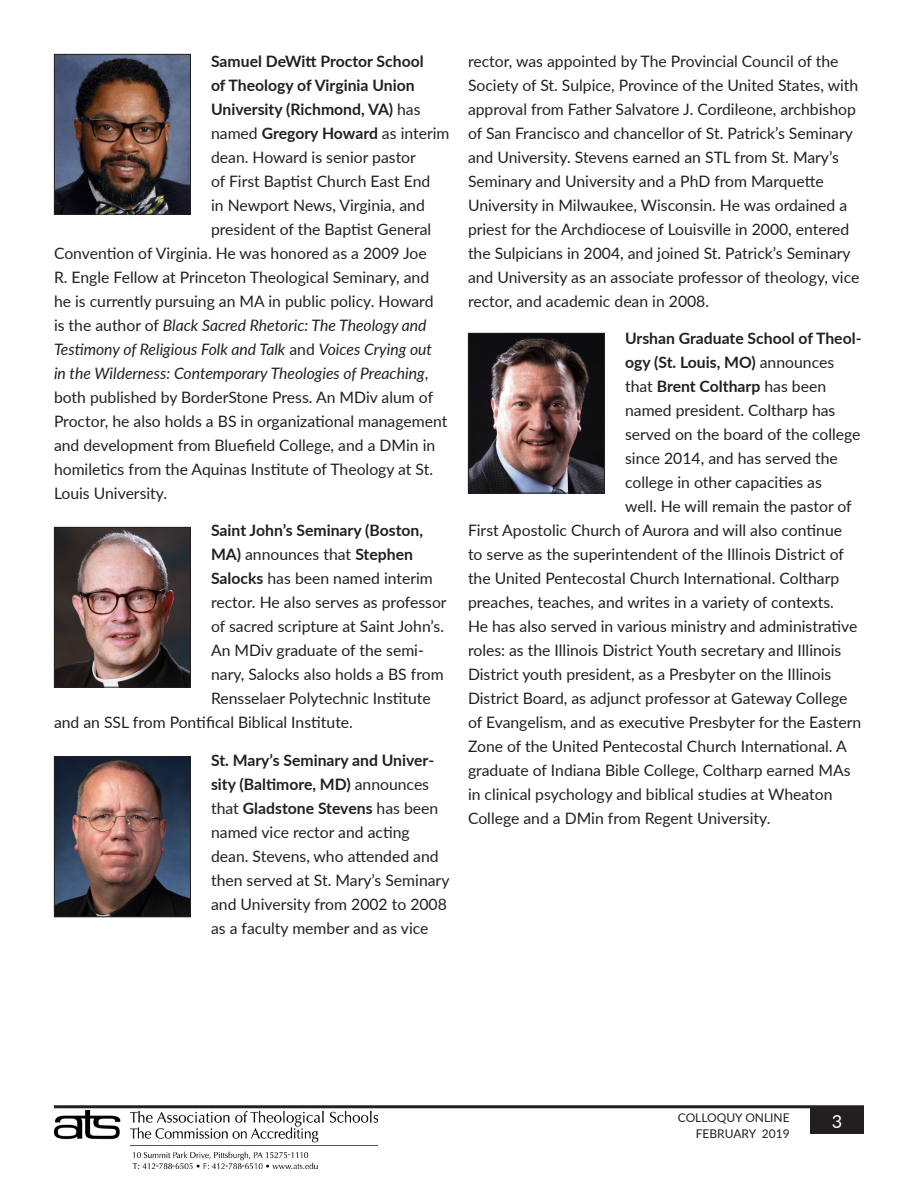
<style>
.page{position:relative;width:918px;height:1188px;background:#fff}
.page>*{position:absolute;margin:0;border:0;box-sizing:border-box;transform-origin:0 0}
.t1{font:18px "Lato";color:#fff}
.Body_Text{font:15.75px/24px "Lato";color:#231f20}
.Body_Text-2{font:700 15.75px "Lato";color:#231f20}
.Body_Text-3{font:italic 15.75px "Lato";color:#231f20}
.t2{font:12px/16.5px "Lato";color:#231f20;text-align:right}
.s1{font-weight:400}
.s2{font-weight:700}
.s3{font-style:normal}
</style>
<div class="page">
<div style="left:810px;top:1107px;width:54px;height:27px;background:#231f20"></div>
<hr style="left:54px;top:1105px;width:810px;height:3px;background:#231f20">
<img style="left:54px;top:1110px;width:324px;height:59px">
<img style="left:56px;top:56px;width:133px;height:157px">
<div style="left:54px;top:54px;width:137px;height:161px;border:1px solid #231f20"></div>
<img style="left:56px;top:529px;width:133px;height:157px">
<div style="left:54px;top:527px;width:137px;height:161px;border:1px solid #231f20"></div>
<img style="left:56px;top:759px;width:133px;height:156px">
<div style="left:54px;top:757px;width:137px;height:160px;border:1px solid #231f20"></div>
<img style="left:470px;top:335px;width:133px;height:157px">
<div style="left:468px;top:333px;width:137px;height:161px;border:1px solid #231f20"></div>
<p class="Body_Text-2" style="left:211px;top:49px;width:214px">Samuel DeWitt Proctor School</p>
<p class="Body_Text-2" style="left:211px;top:73px;width:205px">of Theology of Virginia Union</p>
<p class="Body_Text-2" style="left:211px;top:97px;width:211px">University (Richmond, VA) <span class="s1">has</span></p>
<p class="Body_Text" style="left:211px;top:120px;width:240px">named <span class="s2">Gregory Howard</span> as interim</p>
<p class="Body_Text" style="left:211px;top:144px;width:206px">dean. Howard is senior pastor</p>
<p class="Body_Text" style="left:211px;top:168px;width:221px">of First Baptist Church East End</p>
<p class="Body_Text" style="left:211px;top:192px;width:215px">in Newport News, Virginia, and</p>
<p class="Body_Text" style="left:211px;top:216px;width:222px">president of the Baptist General</p>
<p class="Body_Text" style="left:54px;top:240px;width:374px">Convention of Virginia. He was honored as a 2009 Joe</p>
<p class="Body_Text" style="left:54px;top:264px;width:377px">R. Engle Fellow at Princeton Theological Seminary, and</p>
<p class="Body_Text" style="left:54px;top:288px;width:381px">he is currently pursuing an MA in public policy. Howard</p>
<p class="Body_Text-3" style="left:54px;top:314px;width:374px"><span class="s3">is the author of</span> Black Sacred Rhetoric: The Theology and</p>
<p class="Body_Text-3" style="left:54px;top:338px;width:380px">Testimony of Religious Folk and Talk <span class="s3">and</span> Voices Crying out</p>
<p class="Body_Text-3" style="left:54px;top:362px;width:376px">in the Wilderness: Contemporary Theologies of Preaching<span class="s3">,</span></p>
<p class="Body_Text" style="left:54px;top:384px;width:381px">both published by BorderStone Press. An MDiv alum of</p>
<p class="Body_Text" style="left:54px;top:408px;width:395px">Proctor, he also holds a BS in organizational management</p>
<p class="Body_Text" style="left:54px;top:432px;width:383px">and development from Bluefield College, and a DMin in</p>
<p class="Body_Text" style="left:54px;top:456px;width:381px">homiletics from the Aquinas Institute of Theology at St.</p>
<p class="Body_Text" style="left:54px;top:480px;width:115px">Louis University.</p>
<p class="Body_Text-2" style="left:211px;top:519px;width:214px">Saint John’s Seminary (Boston,</p>
<p class="Body_Text" style="left:211px;top:542px;width:203px"><span class="s2">MA)</span> announces that <span class="s2">Stephen</span></p>
<p class="Body_Text" style="left:211px;top:566px;width:223px"><span class="s2">Salocks</span> has been named interim</p>
<p class="Body_Text" style="left:211px;top:590px;width:237px">rector. He also serves as professor</p>
<p class="Body_Text" style="left:211px;top:614px;width:235px">of sacred scripture at Saint John’s.</p>
<p class="Body_Text" style="left:211px;top:638px;width:214px">An MDiv graduate of the semi-</p>
<p class="Body_Text" style="left:211px;top:662px;width:234px">nary, Salocks also holds a BS from</p>
<p class="Body_Text" style="left:211px;top:686px;width:221px">Rensselaer Polytechnic Institute</p>
<p class="Body_Text" style="left:54px;top:710px;width:300px">and an SSL from Pontifical Biblical Institute.</p>
<p class="Body_Text" style="left:211px;top:747px;width:240px"><span class="s2">St. Mary’s Seminary and Univer&shy;sity (Baltimore, MD)</span> announces that <span class="s2">Gladstone Stevens</span> has been named vice rector and acting dean. Stevens, who attended and then served at St. Mary’s Seminary and University from 2002 to 2008 as a faculty member and as vice</p>
<p class="Body_Text" style="left:468px;top:48px;width:393px">rector, was appointed by The Provincial Council of the Society of St. Sulpice, Province of the United States, with approval from Father Salvatore J. Cordileone, archbishop of San Francisco and chancellor of St. Patrick’s Seminary and University. Stevens earned an STL from St. Mary’s Seminary and University and a PhD from Marquette University in Milwaukee, Wisconsin. He was ordained a priest for the Archdiocese of Louisville in 2000, entered the Sulpicians in 2004, and joined St. Patrick’s Seminary and University as an associate professor of theology, vice rector, and academic dean in 2008.</p>
<p class="Body_Text-2" style="left:625px;top:327px;width:238px">Urshan Graduate School of Theol-</p>
<p class="Body_Text-2" style="left:625px;top:351px;width:211px">ogy (St. Louis, MO) <span class="s1">announces</span></p>
<p class="Body_Text-2" style="left:625px;top:375px;width:203px"><span class="s1">that</span> Brent Coltharp <span class="s1">has been</span></p>
<p class="Body_Text" style="left:625px;top:398px;width:212px">named president. Coltharp has</p>
<p class="Body_Text" style="left:625px;top:422px;width:237px">served on the board of the college</p>
<p class="Body_Text" style="left:625px;top:446px;width:214px">since 2014, and has served the</p>
<p class="Body_Text" style="left:625px;top:470px;width:198px">college in other capacities as</p>
<p class="Body_Text" style="left:625px;top:494px;width:228px">well. He will remain the pastor of</p>
<p class="Body_Text" style="left:468px;top:518px;width:376px">First Apostolic Church of Aurora and will also continue</p>
<p class="Body_Text" style="left:468px;top:542px;width:377px">to serve as the superintendent of the Illinois District of</p>
<p class="Body_Text" style="left:468px;top:566px;width:373px">the United Pentecostal Church International. Coltharp</p>
<p class="Body_Text" style="left:468px;top:590px;width:367px">preaches, teaches, and writes in a variety of contexts.</p>
<p class="Body_Text" style="left:468px;top:614px;width:391px">He has also served in various ministry and administrative</p>
<p class="Body_Text" style="left:468px;top:638px;width:375px">roles: as the Illinois District Youth secretary and Illinois</p>
<p class="Body_Text" style="left:468px;top:662px;width:365px">District youth president, as a Presbyter on the Illinois</p>
<p class="Body_Text" style="left:468px;top:686px;width:381px">District Board, as adjunct professor at Gateway College</p>
<p class="Body_Text" style="left:468px;top:710px;width:395px">of Evangelism, and as executive Presbyter for the Eastern</p>
<p class="Body_Text" style="left:468px;top:734px;width:380px">Zone of the United Pentecostal Church International. A</p>
<p class="Body_Text" style="left:468px;top:758px;width:384px">graduate of Indiana Bible College, Coltharp earned MAs</p>
<p class="Body_Text" style="left:468px;top:782px;width:366px">in clinical psychology and biblical studies at Wheaton</p>
<p class="Body_Text" style="left:468px;top:806px;width:304px">College and a DMin from Regent University.</p>
<p class="t2" style="left:678px;top:1108px;width:113px">COLLOQUY ONLINE<br>FEBRUARY 2019</p>
<p class="t1" style="left:832px;top:1108px;width:12px">3</p>
</div>
